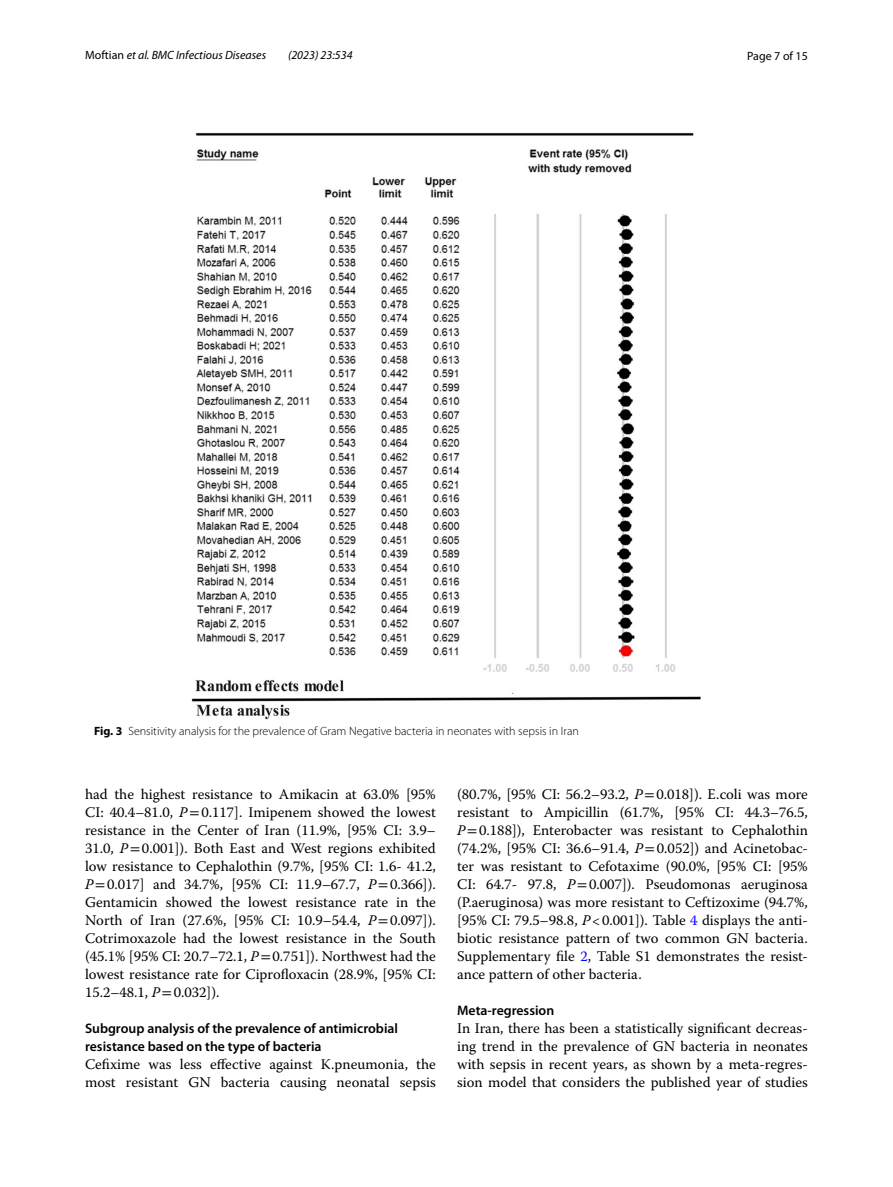
<style>
.page{position:relative;width:893px;height:1187px;background:#fff}
.page>*{position:absolute;margin:0;border:0;box-sizing:border-box;transform-origin:0 0}
.t1{font:14.7px/18px "Warnock Pro";color:#000;text-align:justify}
.t2{font:600 13.8px/18px "Myriad Pro";color:#000}
.t3{font:300 12px "Myriad Pro";color:#000}
.t4{font:italic 12px "Myriad Pro";color:#000}
.t5{font:12px "Myriad Pro";color:#000}
.s1{font-style:normal}
.s2{font-weight:700}
.s3{font-style:italic}
.s4{font-family:"STIX"}
.s5{color:#00f}
</style>
<div class="page">
<img style="left:191px;top:133px;width:510px;height:586px">
<p class="t4" style="left:85px;top:48px;width:183px"><span class="s1">Moftian</span> et al. BMC Infectious Diseases</p>
<p class="t4" style="left:288px;top:48px;width:66px">(2023) 23:534</p>
<p class="t5" style="left:747px;top:48px;width:62px">Page 7 of 15</p>
<p class="t3" style="left:94px;top:724px;width:486px"><span class="s2">Fig. 3</span> Sensitivity analysis for the prevalence of Gram Negative bacteria in neonates with sepsis in Iran</p>
<p class="t1" style="left:85px;top:785px;width:352px">had the highest resistance to Amikacin at 63.0% [95% CI: 40.4–81.0, <span class="s3">P</span><span class="s4">=</span>0.117]. Imipenem showed the lowest resistance in the Center of Iran (11.9%, [95% CI: 3.9– 31.0, <span class="s3">P</span><span class="s4">=</span>0.001]). Both East and West regions exhibited low resistance to Cephalothin (9.7%, [95% CI: 1.6- 41.2, <span class="s3">P</span><span class="s4">=</span>0.017] and 34.7%, [95% CI: 11.9–67.7, <span class="s3">P</span><span class="s4">=</span>0.366]).<br>Gentamicin showed the lowest resistance rate in the North of Iran (27.6%, [95% CI: 10.9–54.4, <span class="s3">P</span><span class="s4">=</span>0.097]).<br>Cotrimoxazole had the lowest resistance in the South (45.1% [95% CI: 20.7–72.1, <span class="s3">P</span><span class="s4">=</span>0.751]). Northwest had the lowest resistance rate for Ciprofloxacin (28.9%, [95% CI:<br>15.2–48.1, <span class="s3">P</span><span class="s4">=</span>0.032]).</p>
<p class="t2" style="left:85px;top:1019px;width:315px">Subgroup analysis of the prevalence of antimicrobial resistance based on the type of bacteria</p>
<p class="t1" style="left:85px;top:1055px;width:352px">Cefixime was less effective against K.pneumonia, the most resistant GN bacteria causing neonatal sepsis</p>
<p class="t1" style="left:457px;top:785px;width:352px">(80.7%, [95% CI: 56.2–93.2, <span class="s3">P</span><span class="s4">=</span>0.018]). E.coli was more resistant to Ampicillin (61.7%, [95% CI: 44.3–76.5, <span class="s3">P</span><span class="s4">=</span>0.188]), Enterobacter was resistant to Cephalothin (74.2%, [95% CI: 36.6–91.4, <span class="s3">P</span><span class="s4">=</span>0.052]) and Acinetobac&shy;ter was resistant to Cefotaxime (90.0%, [95% CI: [95% CI: 64.7- 97.8, <span class="s3">P</span><span class="s4">=</span>0.007]). Pseudomonas aeruginosa (P.aeruginosa) was more resistant to Ceftizoxime (94.7%, [95% CI: 79.5–98.8, <span class="s3">P</span>&lt;0.001]). Table <span class="s5">4</span> displays the anti&shy;biotic resistance pattern of two common GN bacteria.<br>Supplementary file <span class="s5">2</span>, Table S1 demonstrates the resist&shy;ance pattern of other bacteria.</p>
<p class="t2" style="left:457px;top:1001px;width:99px">Meta‑regression</p>
<p class="t1" style="left:457px;top:1019px;width:352px">In Iran, there has been a statistically significant decreas&shy;ing trend in the prevalence of GN bacteria in neonates with sepsis in recent years, as shown by a meta-regres&shy;sion model that considers the published year of studies</p>
</div>
